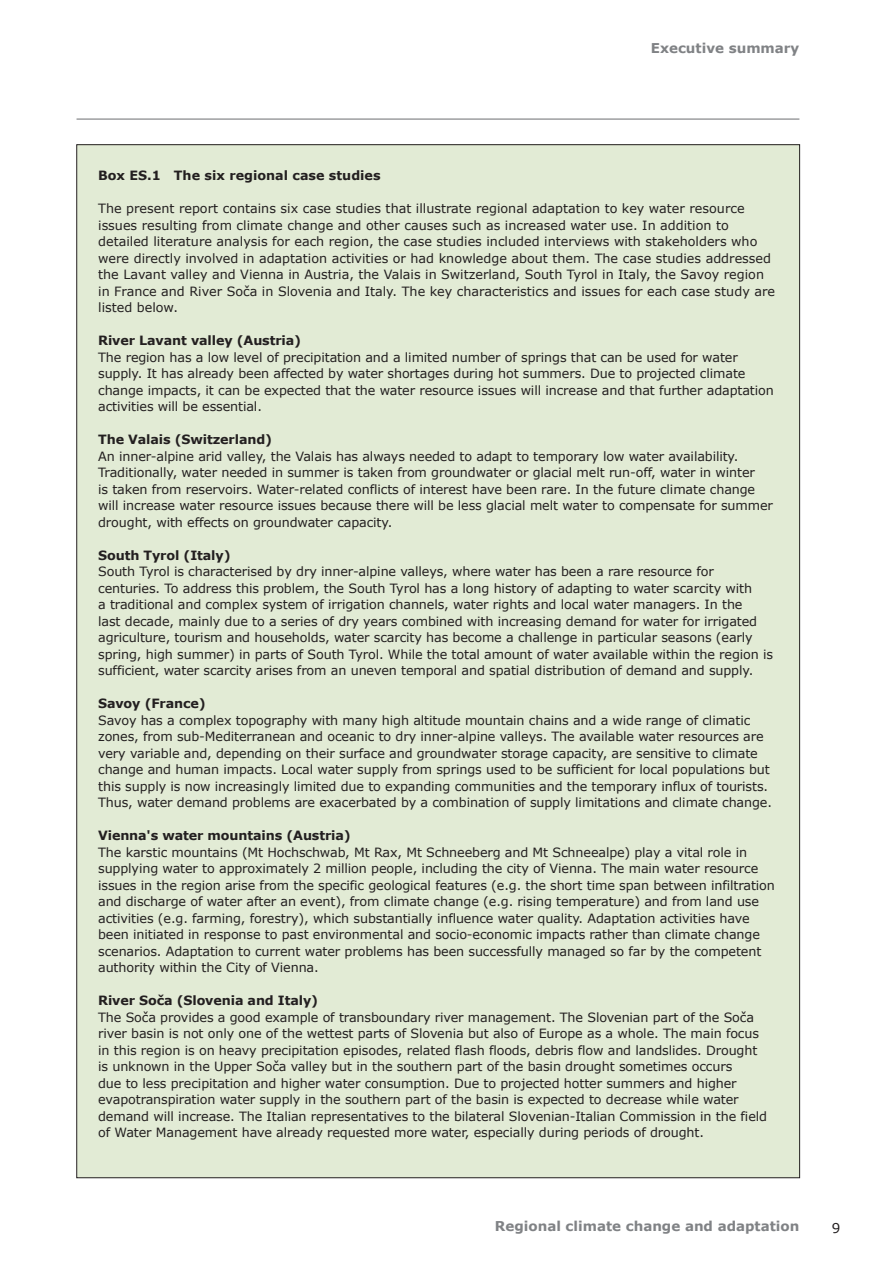
<style>
.page{position:relative;width:893px;height:1263px;background:#fff}
.page>*{position:absolute;margin:0;border:0;box-sizing:border-box;transform-origin:0 0}
.rider{font:700 13.5px "Verdana";color:#808285}
.Page_No_Left{font:13.5px "Verdana";color:#231f20}
.Box_Text_Heading{font:12.75px/16.5px "Verdana";letter-spacing:-.01em;color:#231f20}
.Box_Text_Heading-2{font:700 12.75px "Verdana";color:#231f20}
.s1{font-weight:700}
</style>
<div class="page">
<hr style="left:77px;top:119px;width:722px;height:1px;background:#6c6d70">
<div style="left:77px;top:145px;width:723px;height:1033px;background:#e2ebd5"></div>
<p class="rider" style="left:651px;top:40px;width:150px">Executive summary</p>
<p class="Box_Text_Heading-2" style="left:98px;top:167px;width:284px">Box ES.1 The six regional case studies</p>
<p class="Box_Text_Heading" style="left:98px;top:200px;width:678px">The present report contains six case studies that illustrate regional adaptation to key water resource issues resulting from climate change and other causes such as increased water use. In addition to detailed literature analysis for each region, the case studies included interviews with stakeholders who were directly involved in adaptation activities or had knowledge about them. The case studies addressed the Lavant valley and Vienna in Austria, the Valais in Switzerland, South Tyrol in Italy, the Savoy region in France and River Soča in Slovenia and Italy. The key characteristics and issues for each case study are listed below.</p>
<p class="Box_Text_Heading" style="left:98px;top:332px;width:677px"><span class="s1">River Lavant valley (Austria)<br></span>The region has a low level of precipitation and a limited number of springs that can be used for water supply. It has already been affected by water shortages during hot summers. Due to projected climate change impacts, it can be expected that the water resource issues will increase and that further adaptation activities will be essential.</p>
<p class="Box_Text_Heading" style="left:98px;top:431px;width:676px"><span class="s1">The Valais (Switzerland)<br></span>An inner-alpine arid valley, the Valais has always needed to adapt to temporary low water availability.<br>Traditionally, water needed in summer is taken from groundwater or glacial melt run‑off, water in winter<br>is taken from reservoirs. Water-related conflicts of interest have been rare. In the future climate change will increase water resource issues because there will be less glacial melt water to compensate for summer drought, with effects on groundwater capacity.</p>
<p class="Box_Text_Heading" style="left:98px;top:546px;width:676px"><span class="s1">South Tyrol (Italy)<br></span>South Tyrol is characterised by dry inner-alpine valleys, where water has been a rare resource for centuries. To address this problem, the South Tyrol has a long history of adapting to water scarcity with<br>a traditional and complex system of irrigation channels, water rights and local water managers. In the<br>last decade, mainly due to a series of dry years combined with increasing demand for water for irrigated agriculture, tourism and households, water scarcity has become a challenge in particular seasons (early spring, high summer) in parts of South Tyrol. While the total amount of water available within the region is sufficient, water scarcity arises from an uneven temporal and spatial distribution of demand and supply.</p>
<p class="Box_Text_Heading" style="left:98px;top:695px;width:675px"><span class="s1">Savoy (France)<br></span>Savoy has a complex topography with many high altitude mountain chains and a wide range of climatic zones, from sub‑Mediterranean and oceanic to dry inner-alpine valleys. The available water resources are very variable and, depending on their surface and groundwater storage capacity, are sensitive to climate change and human impacts. Local water supply from springs used to be sufficient for local populations but this supply is now increasingly limited due to expanding communities and the temporary influx of tourists.<br>Thus, water demand problems are exacerbated by a combination of supply limitations and climate change.</p>
<p class="Box_Text_Heading" style="left:98px;top:827px;width:678px"><span class="s1">Vienna's water mountains (Austria)<br></span>The karstic mountains (Mt Hochschwab, Mt Rax, Mt Schneeberg and Mt Schneealpe) play a vital role in supplying water to approximately 2 million people, including the city of Vienna. The main water resource issues in the region arise from the specific geological features (e.g. the short time span between infiltration and discharge of water after an event), from climate change (e.g. rising temperature) and from land use activities (e.g. farming, forestry), which substantially influence water quality. Adaptation activities have been initiated in response to past environmental and socio‑economic impacts rather than climate change scenarios. Adaptation to current water problems has been successfully managed so far by the competent authority within the City of Vienna.</p>
<p class="Box_Text_Heading" style="left:98px;top:992px;width:670px"><span class="s1">River Soča (Slovenia and Italy)<br></span>The Soča provides a good example of transboundary river management. The Slovenian part of the Soča river basin is not only one of the wettest parts of Slovenia but also of Europe as a whole. The main focus in this region is on heavy precipitation episodes, related flash floods, debris flow and landslides. Drought is unknown in the Upper Soča valley but in the southern part of the basin drought sometimes occurs<br>due to less precipitation and higher water consumption. Due to projected hotter summers and higher evapotranspiration water supply in the southern part of the basin is expected to decrease while water demand will increase. The Italian representatives to the bilateral Slovenian-Italian Commission in the field of Water Management have already requested more water, especially during periods of drought.</p>
<p class="rider" style="left:495px;top:1218px;width:306px">Regional climate change and adaptation</p>
<p class="Page_No_Left" style="left:832px;top:1219px;width:10px">9</p>
</div>
